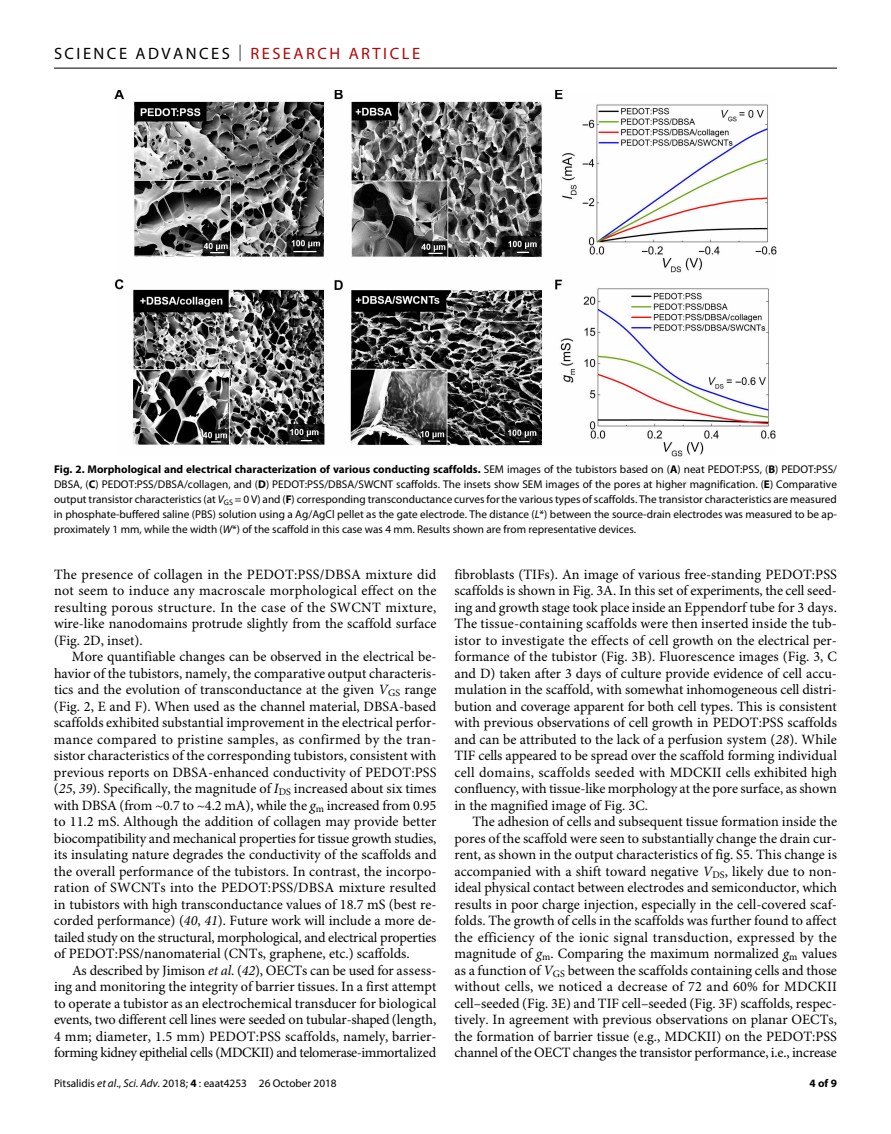
<style>
.page{position:relative;width:891px;height:1134px;background:#fff}
.page>*{position:absolute;margin:0;border:0;box-sizing:border-box;transform-origin:0 0}
.t1{font:16.5px "Myriad Pro";letter-spacing:.15em;color:#000}
.t2{font:14.25px/16.5px "Minion Pro";color:#000;text-align:justify}
.t3{font:11.25px/15px "Myriad Pro";color:#000;text-align:justify}
.t4{font:700 11.25px "Myriad Pro";color:#000}
.s1{font-weight:300}
.s2{color:#b10508}
.s3{font-weight:700}
.s4{font-style:italic}
</style>
<div class="page">
<hr style="left:54px;top:68px;width:783px;height:1px;background:#000">
<img style="left:115px;top:90px;width:661px;height:367px">
<p class="t1" style="left:54px;top:40px;width:368px">SCIENCE ADVANCES <span class="s1">|</span> <span class="s2">RESEARCH ARTICLE</span></p>
<p class="t3" style="left:54px;top:462px;width:785px"><span class="s3">Fig. 2. Morphological and electrical characterization of various conducting scaffolds.</span> SEM images of the tubistors based on (<span class="s3">A</span>) neat PEDOT:PSS, (<span class="s3">B</span>) PEDOT:PSS/ DBSA, (<span class="s3">C</span>) PEDOT:PSS/DBSA/collagen, and (<span class="s3">D</span>) PEDOT:PSS/DBSA/SWCNT scaffolds. The insets show SEM images of the pores at higher magnification. (<span class="s3">E</span>) Comparative output transistor characteristics (at <span class="s4">V</span><sub>GS</sub> = 0 V) and (<span class="s3">F</span>) corresponding transconductance curves for the various types of scaffolds. The transistor characteristics are measured in phosphate-buffered saline (PBS) solution using a Ag/AgCl pellet as the gate electrode. The distance (<span class="s4">L</span>*) between the source-drain electrodes was measured to be ap&shy;proximately 1 mm, while the width (<span class="s4">W</span>*) of the scaffold in this case was 4 mm. Results shown are from representative devices.</p>
<p class="t2" style="left:54px;top:567px;width:384px">The presence of collagen in the PEDOT:PSS/DBSA mixture did not seem to induce any macroscale morphological effect on the resulting porous structure. In the case of the SWCNT mixture, wire-like nanodomains protrude slightly from the scaffold surface (Fig. 2D, inset).</p>
<p class="t2" style="left:54px;top:650px;width:384px;text-indent:18px">More quantifiable changes can be observed in the electrical be&shy;havior of the tubistors, namely, the comparative output characteris&shy;tics and the evolution of transconductance at the given <span class="s4">V</span><sub>GS</sub> range (Fig. 2, E and F). When used as the channel material, DBSA-based scaffolds exhibited substantial improvement in the electrical perfor&shy;mance compared to pristine samples, as confirmed by the tran&shy;sistor characteristics of the corresponding tubistors, consistent with previous reports on DBSA-enhanced conductivity of PEDOT:PSS (<span class="s4">25</span>, <span class="s4">39</span>). Specifically, the magnitude of <span class="s4">I</span><sub>DS</sub> increased about six times with DBSA (from ~0.7 to ~4.2 mA), while the <span class="s4">g</span><sub>m</sub> increased from 0.95 to 11.2 mS. Although the addition of collagen may provide better biocompatibility and mechanical properties for tissue growth studies, its insulating nature degrades the conductivity of the scaffolds and the overall performance of the tubistors. In contrast, the incorpo&shy;ration of SWCNTs into the PEDOT:PSS/DBSA mixture resulted in tubistors with high transconductance values of 18.7 mS (best re&shy;corded performance) (<span class="s4">40</span>, <span class="s4">41</span>). Future work will include a more de&shy;tailed study on the structural, morphological, and electrical properties of PEDOT:PSS/nanomaterial (CNTs, graphene, etc.) scaffolds.</p>
<p class="t2" style="left:54px;top:963px;width:384px;text-indent:18px">As described by Jimison <span class="s4">et al</span>. (<span class="s4">42</span>), OECTs can be used for assess&shy;ing and monitoring the integrity of barrier tissues. In a first attempt to operate a tubistor as an electrochemical transducer for biological events, two different cell lines were seeded on tubular-shaped (length, 4 mm; diameter, 1.5 mm) PEDOT:PSS scaffolds, namely, barrier&shy;forming kidney epithelial cells (MDCKII) and telomerase-immortalized</p>
<p class="t3" style="left:54px;top:1076px;width:284px">Pitsalidis <span class="s4">et al</span>., <span class="s4">Sci. Adv.</span> 2018; <span class="s3">4</span> : eaat4253 26 October 2018</p>
<p class="t2" style="left:455px;top:567px;width:384px">fibroblasts (TIFs). An image of various free-standing PEDOT:PSS scaffolds is shown in Fig. 3A. In this set of experiments, the cell seed&shy;ing and growth stage took place inside an Eppendorf tube for 3 days.<br>The tissue-containing scaffolds were then inserted inside the tub&shy;istor to investigate the effects of cell growth on the electrical per&shy;formance of the tubistor (Fig. 3B). Fluorescence images (Fig. 3, C and D) taken after 3 days of culture provide evidence of cell accu&shy;mulation in the scaffold, with somewhat inhomogeneous cell distri&shy;bution and coverage apparent for both cell types. This is consistent with previous observations of cell growth in PEDOT:PSS scaffolds and can be attributed to the lack of a perfusion system (<span class="s4">28</span>). While TIF cells appeared to be spread over the scaffold forming individual cell domains, scaffolds seeded with MDCKII cells exhibited high confluency, with tissue-like morphology at the pore surface, as shown in the magnified image of Fig. 3C.</p>
<p class="t2" style="left:454px;top:815px;width:384px;text-indent:18px">The adhesion of cells and subsequent tissue formation inside the pores of the scaffold were seen to substantially change the drain cur&shy;rent, as shown in the output characteristics of fig. S5. This change is accompanied with a shift toward negative <span class="s4">V</span><sub>DS</sub>, likely due to non&shy;ideal physical contact between electrodes and semiconductor, which results in poor charge injection, especially in the cell-covered scaf&shy;folds. The growth of cells in the scaffolds was further found to affect the efficiency of the ionic signal transduction, expressed by the magnitude of <span class="s4">g</span><sub>m</sub>. Comparing the maximum normalized <span class="s4">g</span><sub>m</sub> values as a function of <span class="s4">V</span><sub>GS</sub> between the scaffolds containing cells and those without cells, we noticed a decrease of 72 and 60% for MDCKII cell–seeded (Fig. 3E) and TIF cell–seeded (Fig. 3F) scaffolds, respec&shy;tively. In agreement with previous observations on planar OECTs, the formation of barrier tissue (e.g., MDCKII) on the PEDOT:PSS channel of the OECT changes the transistor performance, i.e., increase</p>
<p class="t4" style="left:810px;top:1074px;width:29px">4 of 9</p>
</div>
